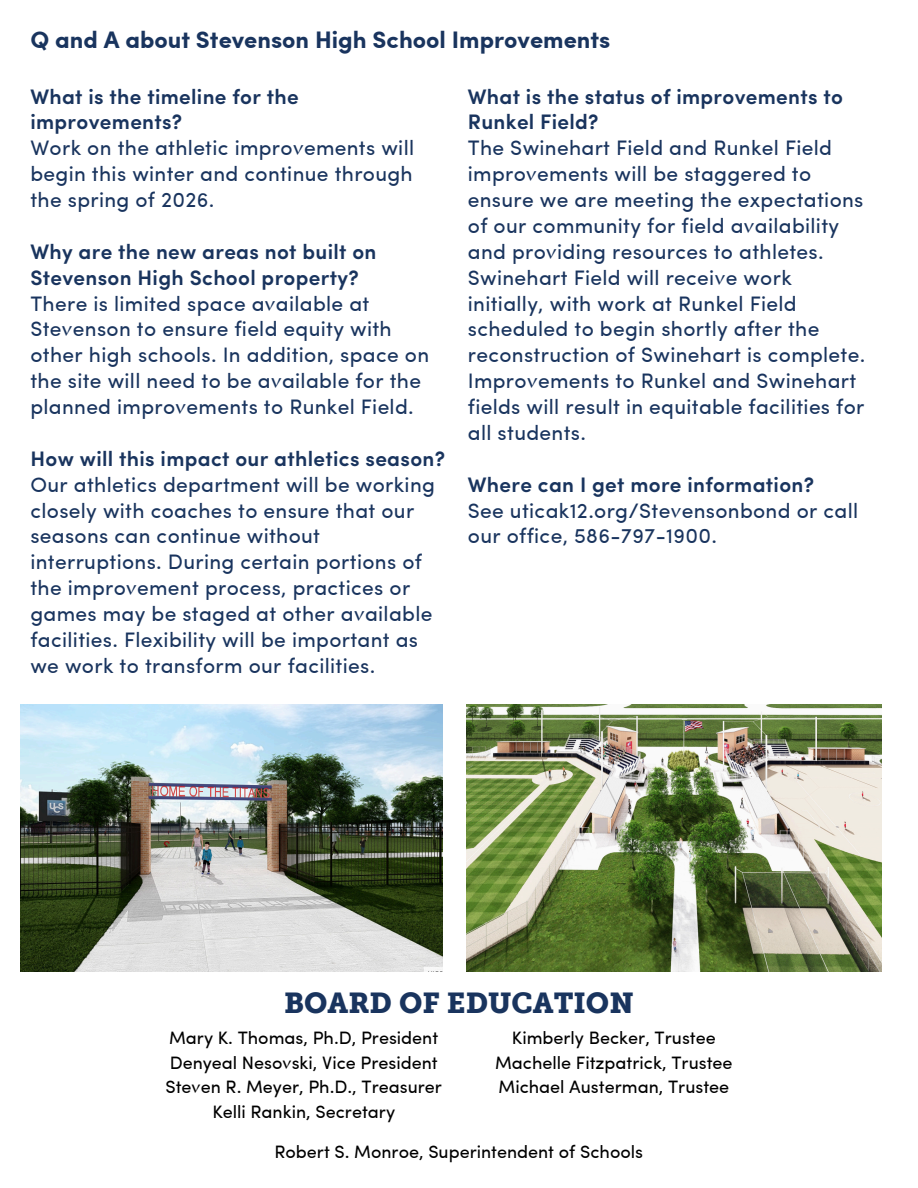
<style>
.page{position:relative;width:918px;height:1188px;background:#fff}
.page>*{position:absolute;margin:0;border:0;box-sizing:border-box;transform-origin:0 0}
.t1{font:28.5px "Museo Slab W00 900";color:#19345e}
.t2{font:700 24px "Sofia Pro";color:#19345e}
.t3{font:21px/25.8px "Sofia Pro";letter-spacing:.015em;color:#19345e}
.t4{font:600 21px/25.8px "Sofia Pro";letter-spacing:.015em;color:#19345e}
.t5{font:18px/24.8px "Sofia Pro";color:#000;text-align:center}
</style>
<div class="page">
<img style="left:21px;top:705px;width:422px;height:266px">
<img style="left:467px;top:705px;width:415px;height:266px">
<p class="t2" style="left:30px;top:21px;width:582px">Q and A about Stevenson High School Improvements</p>
<p class="t4" style="left:30px;top:82px;width:270px">What is the timeline for the improvements?</p>
<p class="t3" style="left:30px;top:134px;width:385px;text-align:justify">Work on the athletic improvements will begin this winter and continue through the spring of 2026.</p>
<p class="t4" style="left:30px;top:237px;width:348px">Why are the new areas not built on<br>Stevenson High School property?</p>
<p class="t3" style="left:30px;top:289px;width:400px">There is limited space available at Stevenson to ensure field equity with other high schools. In addition, space on the site will need to be available for the planned improvements to Runkel Field.</p>
<p class="t4" style="left:30px;top:444px;width:416px">How will this impact our athletics season?</p>
<p class="t3" style="left:30px;top:470px;width:406px">Our athletics department will be working closely with coaches to ensure that our seasons can continue without interruptions. During certain portions of the improvement process, practices or games may be staged at other available facilities. Flexibility will be important as we work to transform our facilities.</p>
<p class="t4" style="left:468px;top:82px;width:377px">What is the status of improvements to<br>Runkel Field?</p>
<p class="t3" style="left:468px;top:134px;width:399px">The Swinehart Field and Runkel Field improvements will be staggered to ensure we are meeting the expectations of our community for field availability and providing resources to athletes.<br>Swinehart Field will receive work initially, with work at Runkel Field scheduled to begin shortly after the reconstruction of Swinehart is complete.<br>Improvements to Runkel and Swinehart fields will result in equitable facilities for all students.</p>
<p class="t4" style="left:468px;top:470px;width:348px">Where can I get more information?</p>
<p class="t3" style="left:468px;top:496px;width:392px">See uticak12.org/Stevensonbond or call our office, 586-797-1900.</p>
<p class="t1" style="left:284px;top:986px;width:351px">BOARD OF EDUCATION</p>
<p class="t5" style="left:165px;top:1024px;width:278px">Mary K. Thomas, Ph.D, President<br>Denyeal Nesovski, Vice President<br>Steven R. Meyer, Ph.D., Treasurer<br>Kelli Rankin, Secretary</p>
<p class="t5" style="left:512px;top:1024px;width:205px">Kimberly Becker, Trustee</p>
<h1 class="t5" style="left:495px;top:1049px;width:239px">Machelle Fitzpatrick, Trustee</h1>
<p class="t5" style="left:499px;top:1074px;width:232px">Michael Austerman, Trustee</p>
<p class="t5" style="left:274px;top:1139px;width:370px">Robert S. Monroe, Superintendent of Schools</p>
</div>
